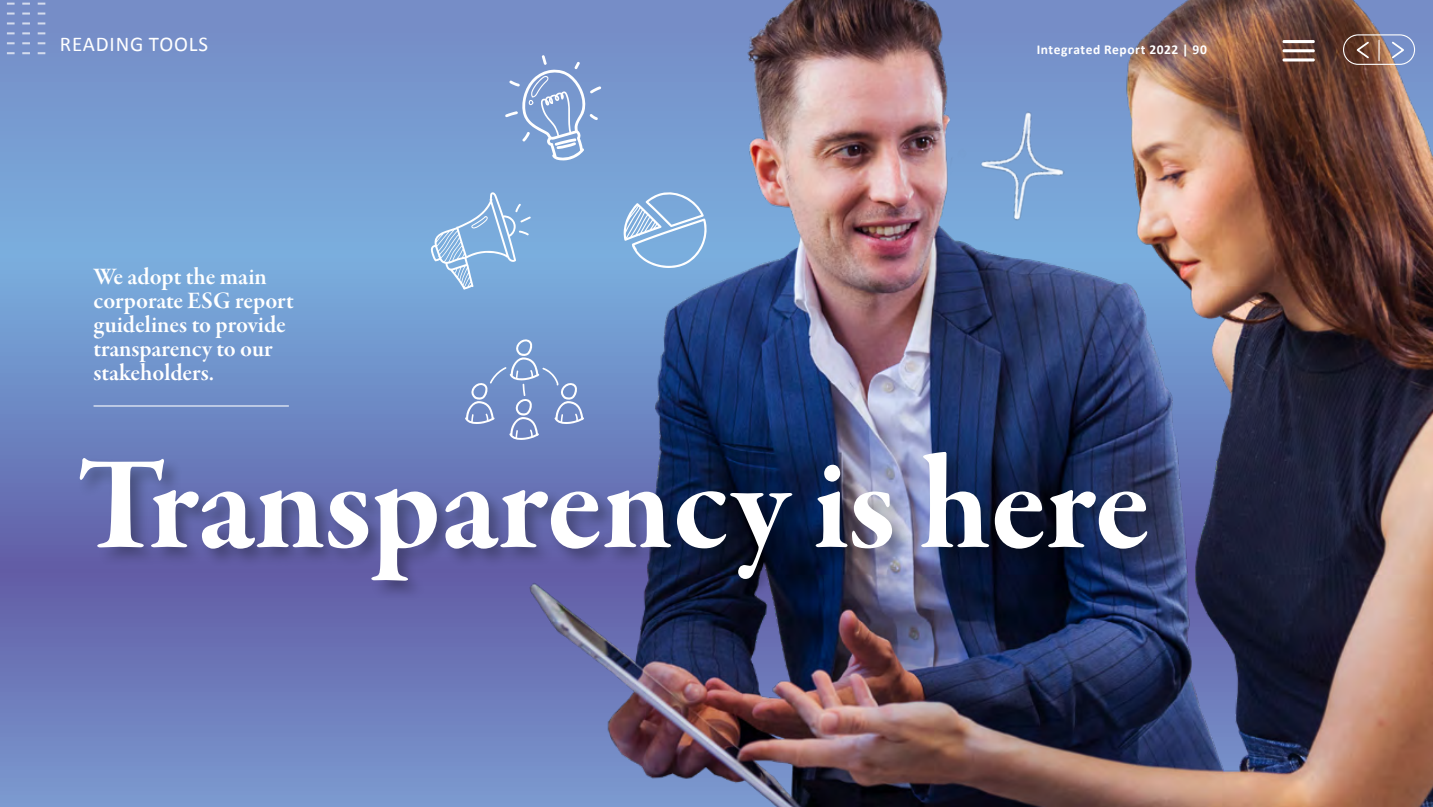
<style>
.page{position:relative;width:1433px;height:807px;background:#fff}
.page>*{position:absolute;margin:0;border:0;box-sizing:border-box;transform-origin:0 0}
.t1{font:135px "Garamond Premr Pro Bd Subh";color:#fff}
.t2{font:24px/24px "Garamond Premr Pro Smbd Subh";color:#fff}
.t3{font:21px "Calibri";letter-spacing:.04em;color:#fff}
.t4{font:700 13.5px "Calibri";letter-spacing:.04em;color:#fff}
</style>
<div class="page">
<svg style="left:0;top:0;width:72px;height:806px;background:#708ac5"></svg>
<img style="left:72px;top:0;width:1361px;height:806px">
<hr style="left:94px;top:405px;width:195px;height:1px;background:#fff">
<div style="left:77px;top:449px;width:1090px;height:152px;background:#000;opacity:.3"></div>
<svg style="left:0;top:3px;width:45px;height:2px"></svg>
<svg style="left:0;top:13px;width:45px;height:2px"></svg>
<svg style="left:0;top:22px;width:45px;height:2px"></svg>
<svg style="left:0;top:32px;width:45px;height:2px"></svg>
<svg style="left:0;top:42px;width:45px;height:2px"></svg>
<svg style="left:0;top:52px;width:45px;height:2px"></svg>
<svg style="left:465px;top:338px;width:119px;height:102px;background:#7c98cd"></svg>
<svg style="left:624px;top:191px;width:83px;height:77px;background:#90b8e1"></svg>
<svg style="left:505px;top:55px;width:96px;height:105px;background:#89a6d5"></svg>
<svg style="left:431px;top:192px;width:100px;height:97px;background:#8ab4df"></svg>
<img style="left:946px;top:113px;width:165px;height:143px">
<hr style="left:1282px;top:40px;width:33px;height:3px;background:#fff;border-radius:2px">
<hr style="left:1282px;top:49px;width:33px;height:3px;background:#fff;border-radius:2px">
<hr style="left:1282px;top:58px;width:33px;height:3px;background:#fff;border-radius:2px">
<svg style="left:1390px;top:40px;width:16px;height:20px"></svg>
<svg style="left:1354px;top:40px;width:16px;height:20px"></svg>
<div style="left:1343px;top:34px;width:72px;height:31px;border:1px solid #fff;border-radius:15px"></div>
<hr style="left:1378px;top:40px;width:2px;height:21px;background:#fff">
<p class="t3" style="left:60px;top:29px;width:150px">READING TOOLS</p>
<p class="t4" style="left:1037px;top:40px;width:172px">Integrated Report 2022 | 90</p>
<p class="t2" style="left:94px;top:265px;width:202px">We adopt the main corporate ESG report guidelines to provide transparency to our stakeholders.</p>
<h1 class="t1" style="left:79px;top:425px;width:1073px">Transparency is here</h1>
</div>
